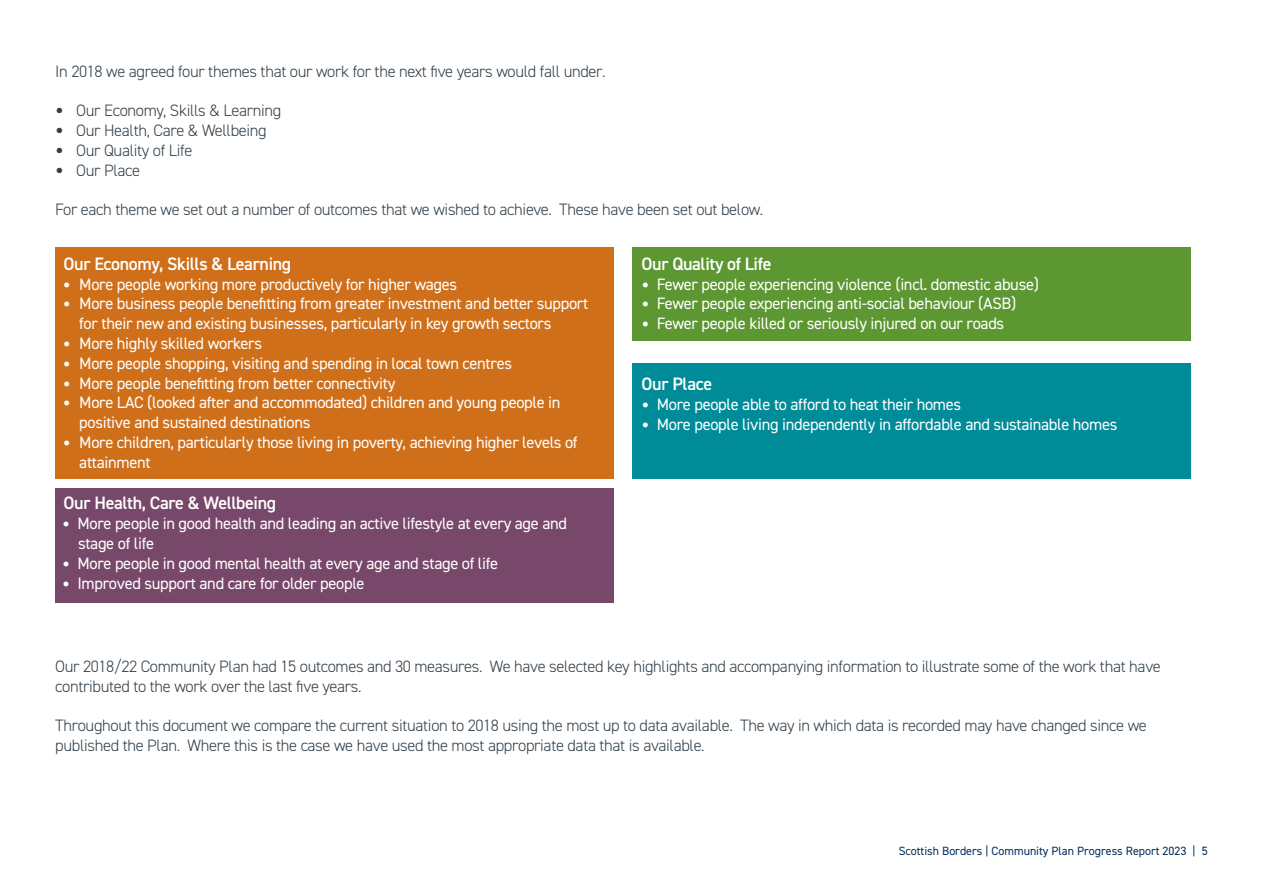
<style>
.page{position:relative;width:1263px;height:893px;background:#fff}
.page>*{position:absolute;margin:0;border:0;box-sizing:border-box;transform-origin:0 0}
.Body_Copy{font:600 18px "DIN2014";letter-spacing:-.02em;color:#fff}
.Body_Copy-2{font:16.5px/19.8px "DIN2014";letter-spacing:-.02em;color:#fff}
.Body_Copy-3{font:300 16.5px/19.8px "DIN2014";letter-spacing:-.02em;color:#313e48}
.t1{font:12px "DIN2014";color:#002d5c}
.s1{font-family:"DIN";font-weight:400}
.s2{font-family:"DIN";font-size:15px}
</style>
<div class="page">
<div style="left:632px;top:363px;width:559px;height:116px;background:#008b98"></div>
<div style="left:632px;top:247px;width:559px;height:93px;background:#5c9731"></div>
<div style="left:55px;top:488px;width:559px;height:115px;background:#78486a"></div>
<div style="left:55px;top:247px;width:559px;height:232px;background:#d06f1a"></div>
<p class="Body_Copy-3" style="left:55px;top:61px;width:552px">In 2018 we agreed four themes that our work for the next five years would fall under.</p>
<p class="Body_Copy-3" style="left:55px;top:101px;width:228px"><span class="s1">•</span> Our Economy, Skills &amp; Learning</p>
<p class="Body_Copy-3" style="left:55px;top:121px;width:213px"><span class="s1">•</span> Our Health, Care &amp; Wellbeing</p>
<p class="Body_Copy-3" style="left:55px;top:140px;width:139px"><span class="s1">•</span> Our Quality of Life</p>
<p class="Body_Copy-3" style="left:55px;top:160px;width:86px"><span class="s1">•</span> Our Place</p>
<p class="Body_Copy-3" style="left:55px;top:200px;width:710px">For each theme we set out a number of outcomes that we wished to achieve. These have been set out below.</p>
<p class="Body_Copy" style="left:64px;top:252px;width:229px">Our Economy, Skills &amp; Learning</p>
<p class="Body_Copy-2" style="left:63px;top:274px;width:396px"><span class="s2">•</span> More people working more productively for higher wages</p>
<p class="Body_Copy-2" style="left:63px;top:294px;width:527px"><span class="s2">•</span> More business people benefitting from greater investment and better support</p>
<p class="Body_Copy-2" style="left:79px;top:313px;width:474px">for their new and existing businesses, particularly in key growth sectors</p>
<p class="Body_Copy-2" style="left:63px;top:333px;width:201px"><span class="s2">•</span> More highly skilled workers</p>
<p class="Body_Copy-2" style="left:63px;top:353px;width:451px"><span class="s2">•</span> More people shopping, visiting and spending in local town centres</p>
<p class="Body_Copy-2" style="left:63px;top:373px;width:334px"><span class="s2">•</span> More people benefitting from better connectivity</p>
<p class="Body_Copy-2" style="left:79px;top:393px;width:483px;text-indent:-16px"><span class="s2">•</span> More LAC (looked after and accommodated) children and young people in positive and sustained destinations</p>
<p class="Body_Copy-2" style="left:79px;top:432px;width:500px;text-indent:-16px"><span class="s2">•</span> More children, particularly those living in poverty, achieving higher levels of attainment</p>
<p class="Body_Copy" style="left:64px;top:491px;width:214px">Our Health, Care &amp; Wellbeing</p>
<p class="Body_Copy-2" style="left:62px;top:513px;width:506px"><span class="s2">•</span> More people in good health and leading an active lifestyle at every age and</p>
<p class="Body_Copy-2" style="left:78px;top:533px;width:78px">stage of life</p>
<p class="Body_Copy-2" style="left:62px;top:553px;width:437px"><span class="s2">•</span> More people in good mental health at every age and stage of life</p>
<p class="Body_Copy-2" style="left:62px;top:573px;width:304px"><span class="s2">•</span> Improved support and care for older people</p>
<p class="Body_Copy" style="left:641px;top:252px;width:131px">Our Quality of Life</p>
<p class="Body_Copy-2" style="left:641px;top:274px;width:399px"><span class="s2">•</span> Fewer people experiencing violence (incl. domestic abuse)</p>
<p class="Body_Copy-2" style="left:641px;top:294px;width:376px"><span class="s2">•</span> Fewer people experiencing anti-social behaviour (ASB)</p>
<p class="Body_Copy-2" style="left:641px;top:313px;width:364px"><span class="s2">•</span> Fewer people killed or seriously injured on our roads</p>
<p class="Body_Copy" style="left:641px;top:372px;width:72px">Our Place</p>
<p class="Body_Copy-2" style="left:641px;top:394px;width:321px"><span class="s2">•</span> More people able to afford to heat their homes</p>
<p class="Body_Copy-2" style="left:641px;top:414px;width:477px"><span class="s2">•</span> More people living independently in affordable and sustainable homes</p>
<p class="Body_Copy-3" style="left:55px;top:656px;width:1107px">Our 2018/22 Community Plan had 15 outcomes and 30 measures. We have selected key highlights and accompanying information to illustrate some of the work that have contributed to the work over the last five years.</p>
<p class="Body_Copy-3" style="left:55px;top:716px;width:1093px">Throughout this document we compare the current situation to 2018 using the most up to data available. The way in which data is recorded may have changed since we published the Plan. Where this is the case we have used the most appropriate data that is available.</p>
<p class="t1" style="left:899px;top:843px;width:310px">Scottish Borders | Community Plan Progress Report 2023 | 5</p>
</div>
